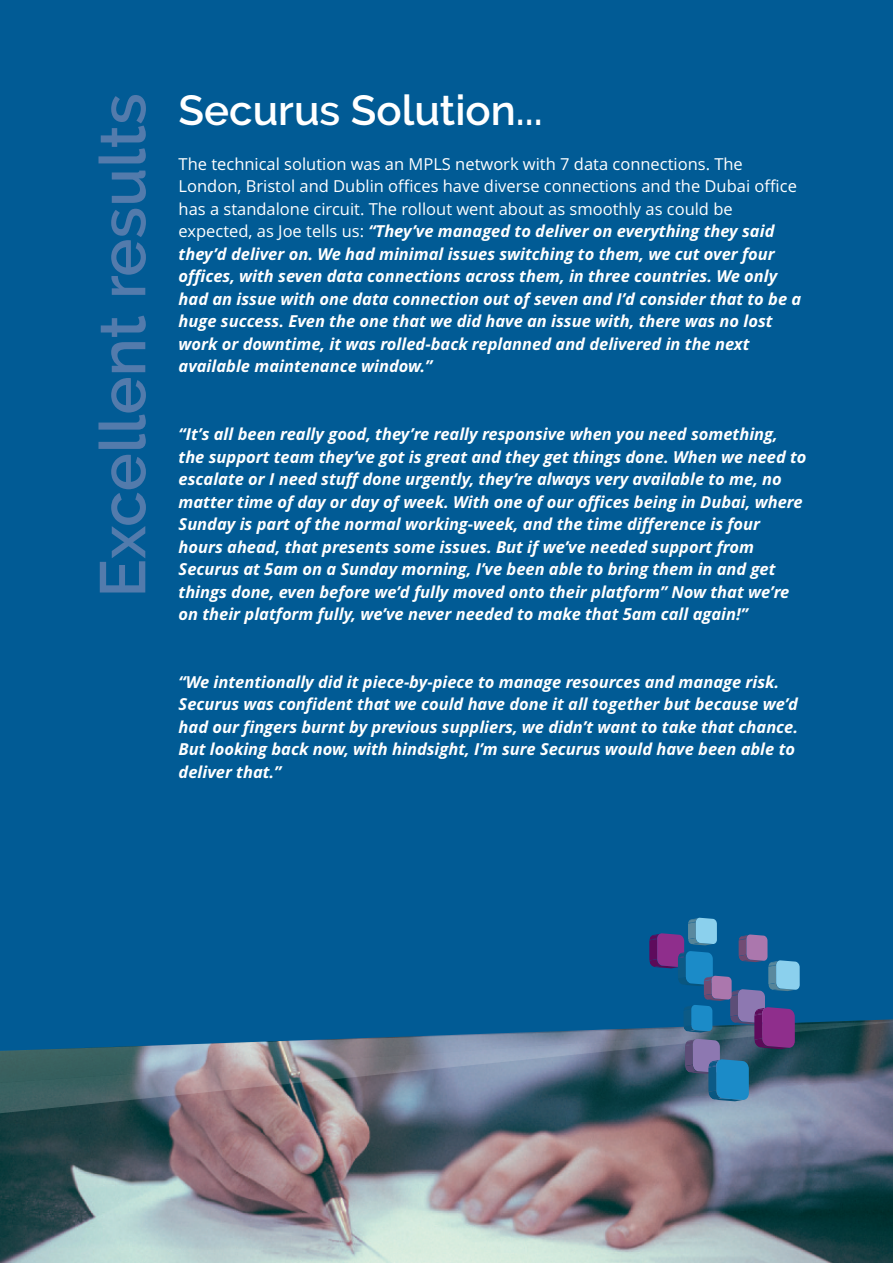
<style>
.page{position:relative;width:893px;height:1263px;background:#fff}
.page>*{position:absolute;margin:0;border:0;box-sizing:border-box;transform-origin:0 0}
.t1{font:600 64.2px "Raleway";color:#537bac}
.t2{font:600 42px "Raleway";color:#fff}
.t3{font:italic 700 16.5px/22.5px "Open Sans";color:#fff}
.s1{font-weight:400;font-style:normal}
</style>
<div class="page">
<div style="left:0;top:0;width:893px;height:1019px;background:#015b95"></div>
<img style="left:0;top:1019px;width:893px;height:244px">
<svg style="left:0;top:1084px;width:893px;height:30px;background:#647180"></svg>
<svg style="left:0;top:1021px;width:893px;height:63px;background:#4f728a"></svg>
<svg style="left:649px;top:918px;width:151px;height:183px;background:#3a6392"></svg>
<h1 class="t1" style="left:86px;top:598px;width:506px;rotate:-90deg">Excellent results</h1>
<h2 class="t2" style="left:179px;top:86px;width:366px">Securus Solution...</h2>
<p class="t3" style="left:179px;top:153px;width:624px"><span class="s1">The technical solution was an MPLS network with 7 data connections. The London, Bristol and Dublin offices have diverse connections and the Dubai office has a standalone circuit. The rollout went about as smoothly as could be expected, as Joe tells us:</span> “They’ve managed to deliver on everything they said they’d deliver on. We had minimal issues switching to them, we cut over four offices, with seven data connections across them, in three countries. We only had an issue with one data connection out of seven and I’d consider that to be a huge success. Even the one that we did have an issue with, there was no lost work or downtime, it was rolled-back replanned and delivered in the next available maintenance window.”</p>
<p class="t3" style="left:179px;top:423px;width:629px">“It’s all been really good, they’re really responsive when you need something, the support team they’ve got is great and they get things done. When we need to escalate or I need stuff done urgently, they’re always very available to me, no matter time of day or day of week. With one of our offices being in Dubai, where Sunday is part of the normal working-week, and the time difference is four hours ahead, that presents some issues. But if we’ve needed support from Securus at 5am on a Sunday morning, I’ve been able to bring them in and get things done, even before we’d fully moved onto their platform” Now that we’re on their platform fully, we’ve never needed to make that 5am call again!”</p>
<p class="t3" style="left:179px;top:671px;width:621px">“We intentionally did it piece-by-piece to manage resources and manage risk.<br>Securus was confident that we could have done it all together but because we’d had our fingers burnt by previous suppliers, we didn’t want to take that chance.<br>But looking back now, with hindsight, I’m sure Securus would have been able to deliver that.”</p>
</div>
